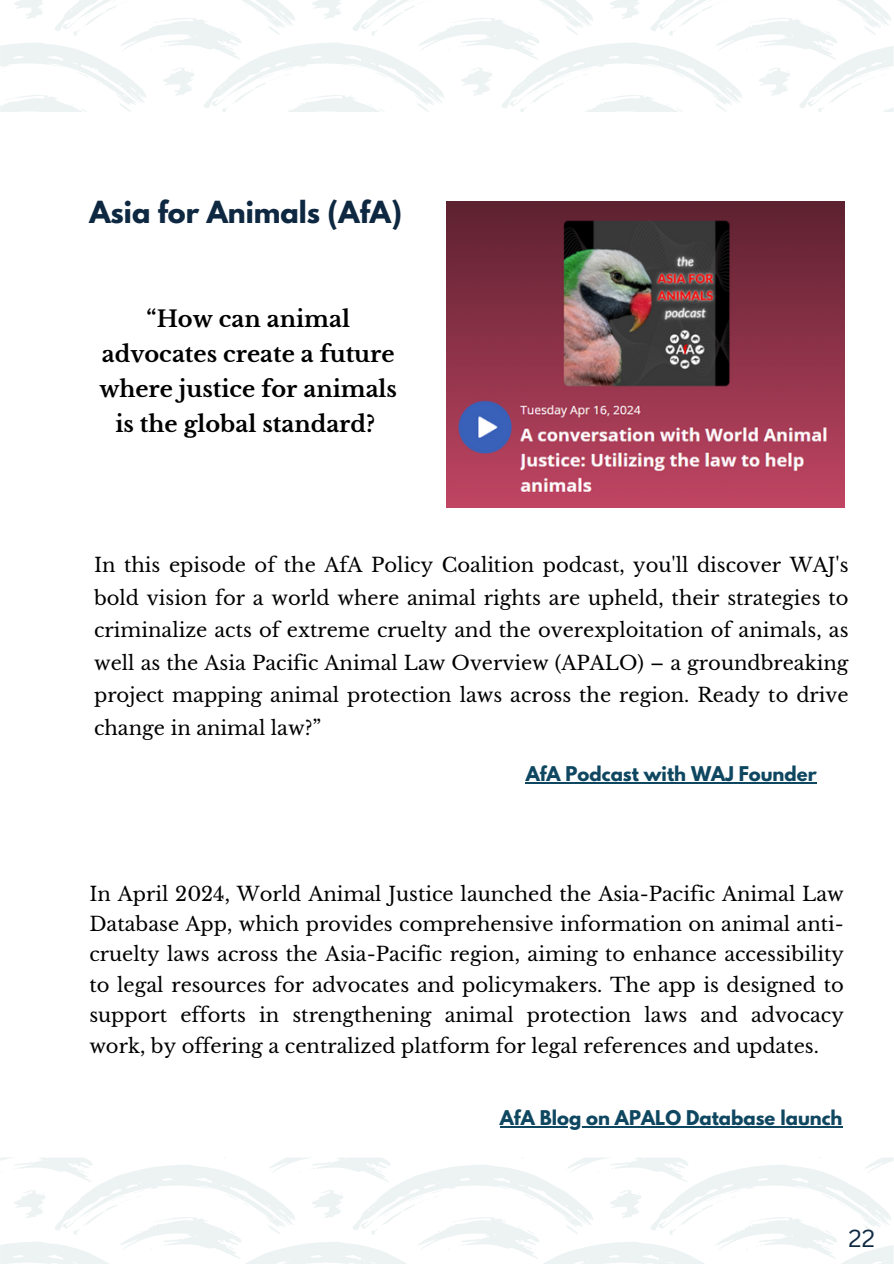
<style>
.page{position:relative;width:894px;height:1264px;background:#fff}
.page>*{position:absolute;margin:0;border:0;box-sizing:border-box;transform-origin:0 0}
.t1{font:700 27px "League Spartan";color:#0e2841}
.t2{font:24px "Canva Sans";color:#0e2841}
.t3{font:700 22.5px/34.8px "Libre Baskerville";color:#000;text-align:center}
.t4{font:19.5px/32.7px "Libre Baskerville";color:#000;text-align:justify}
.t5{font:700 18px "League Spartan";color:#0f4761}
</style>
<div class="page">
<svg style="left:0;top:0;width:893px;height:112px"></svg>
<img style="left:446px;top:201px;width:398px;height:306px">
<hr style="left:525px;top:782px;width:291px;height:1px;background:#0f4761">
<hr style="left:499px;top:1126px;width:343px;height:1px;background:#0f4761">
<svg style="left:0;top:1158px;width:893px;height:105px"></svg>
<p class="t1" style="left:89px;top:199px;width:314px">Asia for Animals (AfA)</p>
<h3 class="t3" style="left:99px;top:302px;width:299px">“How can animal advocates create a future where justice for animals is the global standard?</h3>
<h1 class="t4" style="left:94px;top:548px;width:755px">In this episode of the AfA Policy Coalition podcast, you'll discover WAJ's bold vision for a world where animal rights are upheld, their strategies to criminalize acts of extreme cruelty and the overexploitation of animals, as well as the Asia Pacific Animal Law Overview (APALO) – a groundbreaking project mapping animal protection laws across the region. Ready to drive change in animal law?”</h1>
<p class="t5" style="left:525px;top:765px;width:292px">AfA Podcast with WAJ Founder</p>
<h2 class="t4" style="left:89px;top:878px;width:755px;line-height:30.3px">In April 2024, World Animal Justice launched the Asia-Pacific Animal Law Database App, which provides comprehensive information on animal anti&shy;cruelty laws across the Asia-Pacific region, aiming to enhance accessibility to legal resources for advocates and policymakers. The app is designed to support efforts in strengthening animal protection laws and advocacy work, by offering a centralized platform for legal references and updates.</h2>
<p class="t5" style="left:499px;top:1109px;width:344px">AfA Blog on APALO Database launch</p>
<p class="t2" style="left:848px;top:1221px;width:28px">22</p>
</div>
